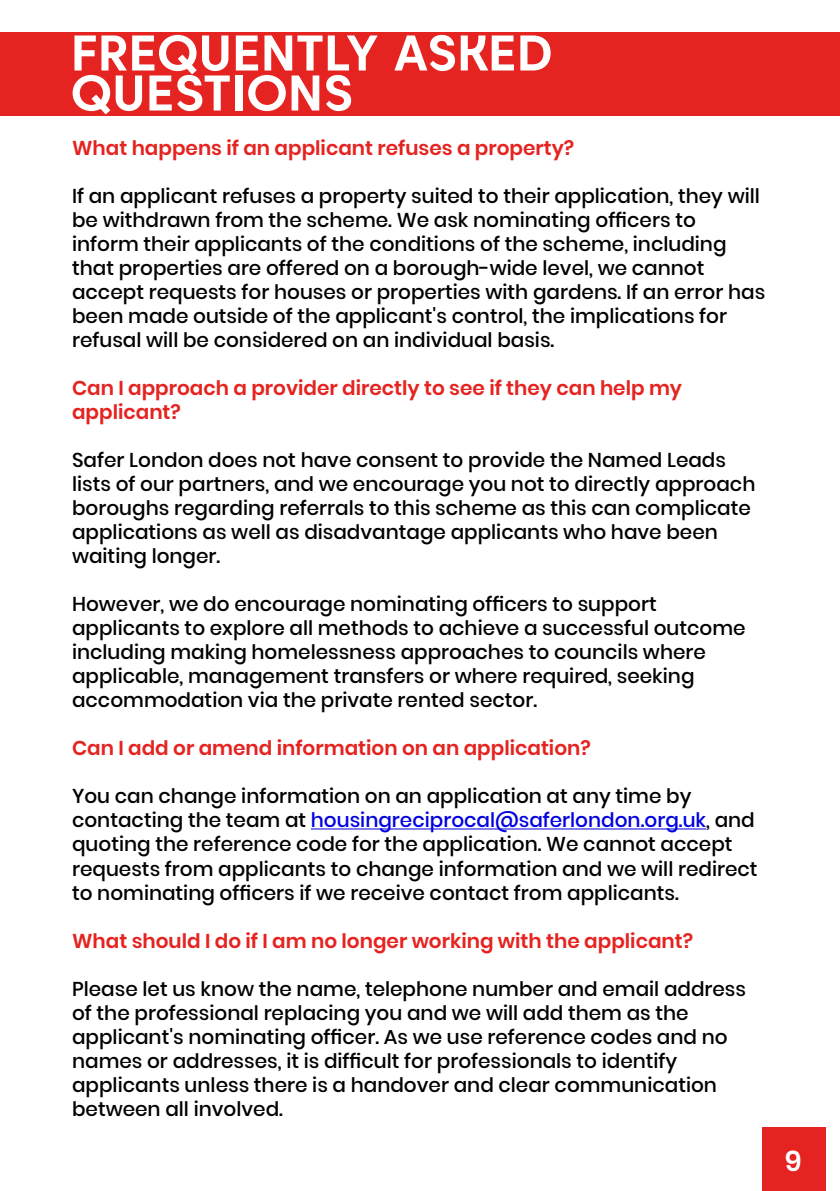
<style>
.page{position:relative;width:840px;height:1191px;background:#fff}
.page>*{position:absolute;margin:0;border:0;box-sizing:border-box;transform-origin:0 0}
.t1{font:700 50px/40px "Caros";color:#fff}
.t2{font:600 28px "Poppins";color:#fff}
.t3{font:500 20px/24px "Poppins";color:#000}
.t4{font:600 20px/24px "Poppins";color:#e52320}
.s1{color:#0000e1}
</style>
<div class="page">
<div style="left:0;top:33px;width:839px;height:83px;background:#e52320"></div>
<hr style="left:311px;top:828px;width:394px;height:1px;background:#0000e1">
<div style="left:762px;top:1127px;width:63px;height:64px;background:#e52320"></div>
<h1 class="t1" style="left:71px;top:32px;width:483px">FREQUENTLY ASKED<br>QUESTIONS</h1>
<p class="t4" style="left:72px;top:136px;width:503px">What happens if an applicant refuses a property?</p>
<p class="t3" style="left:72px;top:184px;width:694px">If an applicant refuses a property suited to their application, they will be withdrawn from the scheme. We ask nominating officers to inform their applicants of the conditions of the scheme, including that properties are offered on a borough-wide level, we cannot accept requests for houses or properties with gardens. If an error has been made outside of the applicant's control, the implications for refusal will be considered on an individual basis.</p>
<p class="t4" style="left:72px;top:376px;width:611px">Can I approach a provider directly to see if they can help my applicant?</p>
<p class="t3" style="left:72px;top:448px;width:684px">Safer London does not have consent to provide the Named Leads lists of our partners, and we encourage you not to directly approach boroughs regarding referrals to this scheme as this can complicate applications as well as disadvantage applicants who have been waiting longer.</p>
<p class="t3" style="left:72px;top:592px;width:674px">However, we do encourage nominating officers to support applicants to explore all methods to achieve a successful outcome including making homelessness approaches to councils where applicable, management transfers or where required, seeking accommodation via the private rented sector.</p>
<p class="t4" style="left:72px;top:736px;width:520px">Can I add or amend information on an application?</p>
<p class="t3" style="left:72px;top:784px;width:686px">You can change information on an application at any time by contacting the team at <span class="s1">housingreciprocal@saferlondon.org.uk</span>, and quoting the reference code for the application. We cannot accept requests from applicants to change information and we will redirect to nominating officers if we receive contact from applicants.</p>
<p class="t4" style="left:72px;top:928px;width:622px">What should I do if I am no longer working with the applicant?</p>
<p class="t3" style="left:72px;top:976px;width:675px">Please let us know the name, telephone number and email address of the professional replacing you and we will add them as the applicant's nominating officer. As we use reference codes and no names or addresses, it is difficult for professionals to identify applicants unless there is a handover and clear communication between all involved.</p>
<h2 class="t2" style="left:784px;top:1144px;width:18px">9</h2>
</div>
